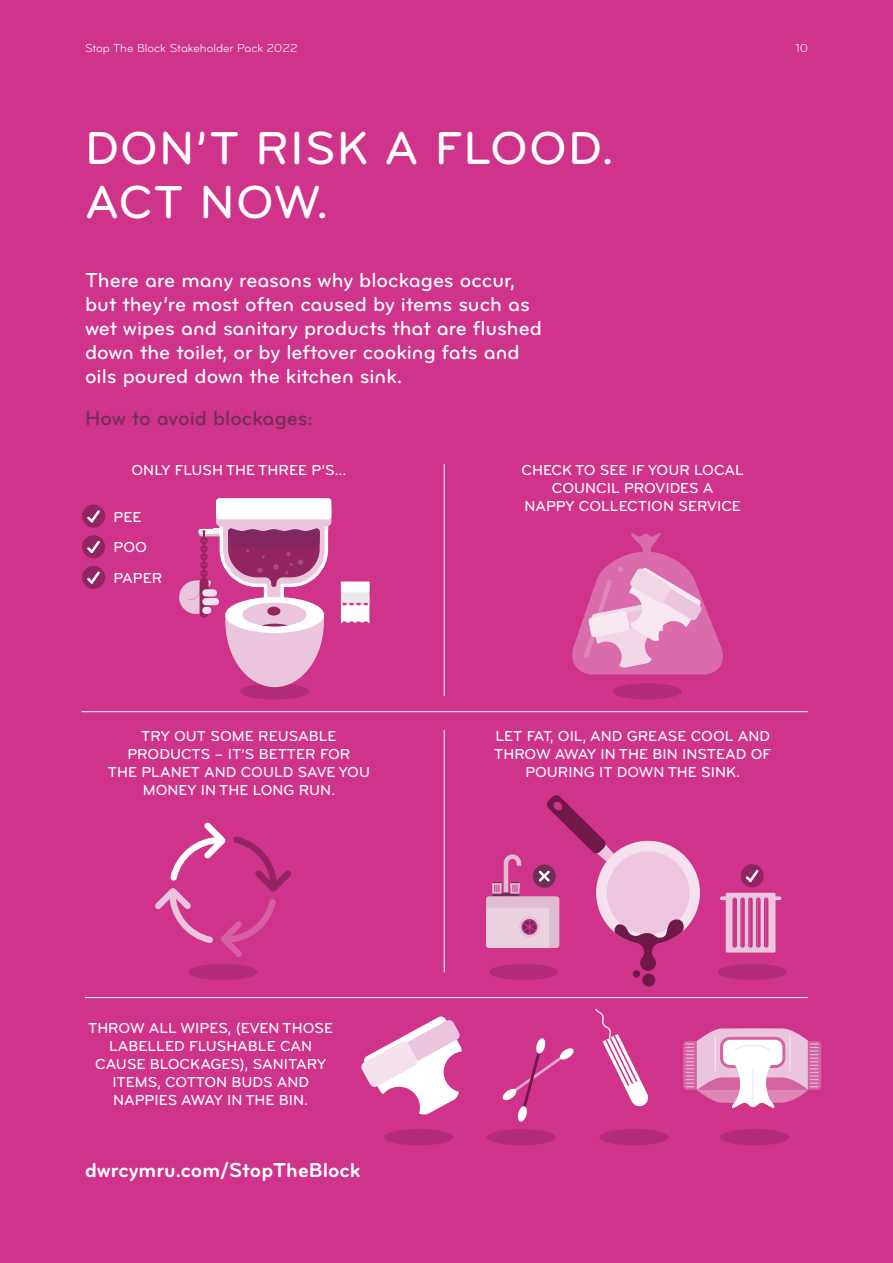
<style>
.page{position:relative;width:893px;height:1263px;background:#cf338a}
.page>*{position:absolute;margin:0;border:0;box-sizing:border-box;transform-origin:0 0}
.t1{font:48px/54px "Bryant Pro Medium Alternate";letter-spacing:.025em;color:#fff}
.t2{font:21px/24px "Bryant Pro Medium Alternate";color:#fff}
.t3{font:21px "Bryant Pro Bold Alternate";color:#fff}
.t4{font:21px "Bryant Pro Medium Alternate";color:#6f2e55}
.t5{font:15px/18px "Bryant Pro Medium Alternate";color:#fff;text-align:center}
.t6{font:12px "Bryant Pro Regular Alternate";color:#fff}
</style>
<div class="page">
<div style="left:642px;top:973px;width:13px;height:13px;background:#701948;border-radius:50%"></div>
<div style="left:633px;top:970px;width:7px;height:7px;background:#701948;border-radius:50%"></div>
<div style="left:726px;top:893px;width:49px;height:59px;background:#edc5df"></div>
<hr style="left:769px;top:896px;width:12px;height:4px;background:#edc5df;border-radius:2px">
<hr style="left:720px;top:896px;width:12px;height:4px;background:#edc5df;border-radius:2px">
<svg style="left:733px;top:897px;width:35px;height:51px"></svg>
<div style="left:188px;top:964px;width:69px;height:16px;background:#b22b76;border-radius:50%"></div>
<div style="left:384px;top:1129px;width:69px;height:16px;background:#b22b76;border-radius:50%"></div>
<div style="left:487px;top:1129px;width:69px;height:16px;background:#b22b76;border-radius:50%"></div>
<div style="left:600px;top:1129px;width:69px;height:16px;background:#b22b76;border-radius:50%"></div>
<div style="left:720px;top:1129px;width:69px;height:16px;background:#b22b76;border-radius:50%"></div>
<div style="left:489px;top:964px;width:69px;height:16px;background:#b22b76;border-radius:50%"></div>
<div style="left:718px;top:964px;width:69px;height:16px;background:#b22b76;border-radius:50%"></div>
<div style="left:240px;top:683px;width:69px;height:16px;background:#b22b76;border-radius:50%"></div>
<div style="left:613px;top:683px;width:69px;height:16px;background:#b22b76;border-radius:50%"></div>
<svg style="left:216px;top:505px;width:115px;height:21px"></svg>
<div style="left:216px;top:498px;width:115px;height:21px;background:#fff;border-radius:3px"></div>
<svg style="left:179px;top:521px;width:149px;height:166px"></svg>
<div style="left:202px;top:607px;width:9px;height:7px;background:#f6e1ef;border-radius:4px"></div>
<div style="left:202px;top:598px;width:17px;height:7px;background:#f6e1ef;border-radius:4px"></div>
<div style="left:202px;top:589px;width:15px;height:7px;background:#f6e1ef;border-radius:4px"></div>
<svg style="left:340px;top:582px;width:30px;height:42px"></svg>
<div style="left:82px;top:505px;width:23px;height:23px;background:#912461;border-radius:50%"></div>
<svg style="left:87px;top:510px;width:13px;height:13px"></svg>
<div style="left:82px;top:535px;width:23px;height:23px;background:#912461;border-radius:50%"></div>
<svg style="left:87px;top:541px;width:13px;height:12px"></svg>
<div style="left:82px;top:566px;width:23px;height:23px;background:#912461;border-radius:50%"></div>
<svg style="left:87px;top:571px;width:13px;height:13px"></svg>
<div style="left:741px;top:864px;width:23px;height:23px;background:#912461;border-radius:50%"></div>
<svg style="left:746px;top:870px;width:13px;height:12px"></svg>
<svg style="left:155px;top:822px;width:136px;height:135px"></svg>
<div style="left:486px;top:896px;width:73px;height:52px;background:#e1bdd2;border-radius:3px"></div>
<div style="left:486px;top:908px;width:63px;height:40px;background:#ead1e0;border-radius:3px"></div>
<svg style="left:493px;top:795px;width:202px;height:177px"></svg>
<svg style="left:502px;top:1038px;width:72px;height:84px"></svg>
<svg style="left:595px;top:1008px;width:53px;height:99px"></svg>
<svg style="left:361px;top:1016px;width:101px;height:99px"></svg>
<div style="left:683px;top:1041px;width:19px;height:49px;background:#d463a2;border-radius:4px"></div>
<div style="left:802px;top:1041px;width:19px;height:49px;background:#d463a2;border-radius:4px"></div>
<svg style="left:685px;top:1028px;width:134px;height:80px"></svg>
<hr style="left:81px;top:711px;width:727px;height:1px;background:#fff">
<hr style="left:444px;top:464px;width:1px;height:232px;background:#fff">
<hr style="left:444px;top:730px;width:1px;height:242px;background:#fff">
<hr style="left:85px;top:997px;width:723px;height:1px;background:#fff">
<svg style="left:572px;top:533px;width:151px;height:141px"></svg>
<p class="t6" style="left:85px;top:42px;width:214px">Stop The Block Stakeholder Pack 2022</p>
<p class="t6" style="left:795px;top:42px;width:14px">10</p>
<h1 class="t1" style="left:85px;top:122px;width:530px">DON’T RISK A FLOOD.<br>ACT NOW.</h1>
<h2 class="t2" style="left:85px;top:269px;width:458px">There are many reasons why blockages occur, but they’re most often caused by items such as wet wipes and sanitary products that are flushed down the toilet, or by leftover cooking fats and oils poured down the kitchen sink.</h2>
<h2 class="t4" style="left:85px;top:407px;width:229px">How to avoid blockages:</h2>
<p class="t5" style="left:132px;top:462px;width:216px">ONLY FLUSH THE THREE P’S...</p>
<p class="t5" style="left:114px;top:501px;width:50px;line-height:30.8px;text-align:left">PEE<br>POO<br>PAPER</p>
<p class="t5" style="left:108px;top:728px;width:264px">TRY OUT SOME REUSABLE<br>PRODUCTS – IT’S BETTER FOR<br>THE PLANET AND COULD SAVE YOU<br>MONEY IN THE LONG RUN.</p>
<p class="t5" style="left:88px;top:1019px;width:246px">THROW ALL WIPES, (EVEN THOSE<br>LABELLED FLUSHABLE CAN<br>CAUSE BLOCKAGES), SANITARY<br>ITEMS, COTTON BUDS AND<br>NAPPIES AWAY IN THE BIN.</p>
<h2 class="t3" style="left:85px;top:1158px;width:277px">dwrcymru.com/StopTheBlock</h2>
<p class="t5" style="left:521px;top:462px;width:224px">CHECK TO SEE IF YOUR LOCAL<br>COUNCIL PROVIDES A<br>NAPPY COLLECTION SERVICE</p>
<p class="t5" style="left:494px;top:728px;width:279px">LET FAT, OIL, AND GREASE COOL AND<br>THROW AWAY IN THE BIN INSTEAD OF<br>POURING IT DOWN THE SINK.</p>
</div>
